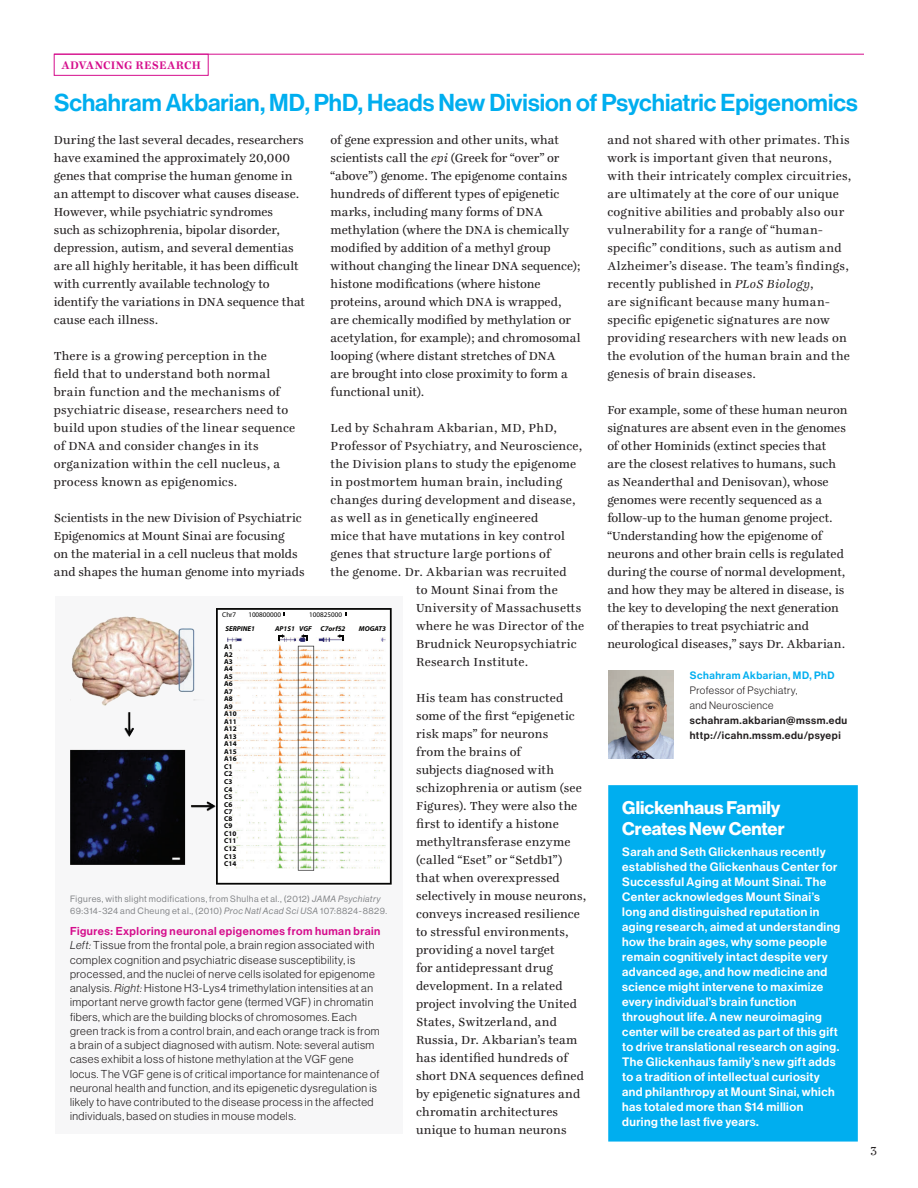
<style>
.page{position:relative;width:918px;height:1188px;background:#fff}
.page>*{position:absolute;margin:0;border:0;box-sizing:border-box;transform-origin:0 0}
.t1{font:24px "N Haas Grotesk DS Std 65 Md";color:#00aeef}
.t2{font:18px/21px "N Haas Grotesk DS Std 75 Bd";color:#fff}
.t3{font:12.75px/18px "Ingeborg";letter-spacing:.015em;color:#231f20}
.t4{font:12.75px "Ingeborg";letter-spacing:.035em;color:#231f20}
.t5{font:12px/15px "N Haas Grotesk DS Std 65 Md";letter-spacing:.035em;color:#fff}
.t6{font:700 12px "Ingeborg";letter-spacing:.015em;color:#d50d8c}
.t7{font:11.25px/14.2px "N Haas Grotesk DS Std 45 Lt";letter-spacing:.045em;color:#231f20}
.t8{font:11.25px "N Haas Grotesk DS Std 65 Md";letter-spacing:.045em;color:#d50d8c}
.t9{font:10.5px/15px "N Haas Grotesk DS Std 65 Md";letter-spacing:.05em;color:#231f20}
.t10{font:10.5px/15px "N Haas Grotesk DS Std 45 Lt";letter-spacing:.045em;color:#231f20}
.t11{font:10.5px "N Haas Grotesk DS Std 65 Md";letter-spacing:.05em;color:#00aeef}
.t12{font:9px/12px "N Haas Grotesk DS Std 55 Rg";letter-spacing:.05em;color:#808285}
.t13{font:700 7.05px/7.5px "Myriad";color:#050504}
.t14{font:italic 700 7.05px "Myriad";color:#050504}
.t15{font:7.05px "Myriad";color:#050504}
.s1{font-style:italic}
.s2{font-family:"N Haas Grotesk DS Std 56 It"}
.s3{font-family:"N Haas Grotesk DS Std 46 Lt It"}
</style>
<div class="page">
<div style="left:608px;top:785px;width:250px;height:357px;background:#00aeef"></div>
<hr style="left:54px;top:54px;width:810px;height:1px;background:#d50d8c">
<div style="left:54px;top:54px;width:154px;height:22px;border:1px solid #d50d8c"></div>
<img style="left:608px;top:671px;width:66px;height:88px">
<div style="left:55px;top:596px;width:348px;height:538px;background:#f7f7f8"></div>
<img style="left:70px;top:617px;width:145px;height:247px">
<svg style="left:216px;top:608px;width:176px;height:277px"></svg>
<p class="t6" style="left:61px;top:58px;width:141px">ADVANCING RESEARCH</p>
<h1 class="t1" style="left:54px;top:89px;width:805px">Schahram Akbarian, MD, PhD, Heads New Division of Psychiatric Epigenomics</h1>
<p class="t3" style="left:331px;top:131px;width:252px">of gene expression and other units, what scientists call the <span class="s1">epi</span> (Greek for “over” or “above”) genome. The epigenome contains hundreds of different types of epigenetic marks, including many forms of DNA methylation (where the DNA is chemically modified by addition of a methyl group without changing the linear DNA sequence); histone modifications (where histone proteins, around which DNA is wrapped, are chemically modified by methylation or acetylation, for example); and chromosomal looping (where distant stretches of DNA<br>are brought into close proximity to form a functional unit).</p>
<p class="t4" style="left:331px;top:420px;width:228px">Led by Schahram Akbarian, MD, PhD,</p>
<p class="t3" style="left:331px;top:437px;width:253px">Professor of Psychiatry, and Neuroscience,</p>
<p class="t3" style="left:331px;top:455px;width:247px">the Division plans to study the epigenome</p>
<p class="t3" style="left:331px;top:473px;width:233px">in postmortem human brain, including</p>
<p class="t3" style="left:331px;top:491px;width:247px">changes during development and disease,</p>
<p class="t3" style="left:331px;top:509px;width:209px">as well as in genetically engineered</p>
<p class="t3" style="left:331px;top:527px;width:236px">mice that have mutations in key control</p>
<p class="t3" style="left:331px;top:545px;width:222px">genes that structure large portions of</p>
<p class="t3" style="left:331px;top:563px;width:238px">the genome. Dr. Akbarian was recruited</p>
<p class="t3" style="left:416px;top:581px;width:143px">to Mount Sinai from the</p>
<p class="t3" style="left:416px;top:599px;width:167px">University of Massachusetts</p>
<p class="t3" style="left:416px;top:617px;width:170px">where he was Director of the</p>
<p class="t3" style="left:416px;top:635px;width:162px">Brudnick Neuropsychiatric</p>
<p class="t3" style="left:416px;top:653px;width:114px">Research Institute.</p>
<p class="t3" style="left:416px;top:689px;width:172px">His team has constructed some of the first “epigenetic risk maps” for neurons<br>from the brains of<br>subjects diagnosed with schizophrenia or autism (see<br>Figures). They were also the first to identify a histone methyltransferase enzyme (called “Eset” or “Setdb1”) that when overexpressed selectively in mouse neurons, conveys increased resilience to stressful environments, providing a novel target<br>for antidepressant drug development. In a related project involving the United<br>States, Switzerland, and<br>Russia, Dr. Akbarian’s team has identified hundreds of short DNA sequences defined by epigenetic signatures and chromatin architectures unique to human neurons</p>
<p class="t3" style="left:54px;top:131px;width:253px">During the last several decades, researchers have examined the approximately 20,000 genes that comprise the human genome in an attempt to discover what causes disease.<br>However, while psychiatric syndromes<br>such as schizophrenia, bipolar disorder, depression, autism, and several dementias are all highly heritable, it has been difficult with currently available technology to identify the variations in DNA sequence that cause each illness.</p>
<p class="t3" style="left:54px;top:347px;width:243px">There is a growing perception in the field that to understand both normal brain function and the mechanisms of psychiatric disease, researchers need to build upon studies of the linear sequence of DNA and consider changes in its organization within the cell nucleus, a process known as epigenomics.</p>
<p class="t3" style="left:54px;top:509px;width:252px">Scientists in the new Division of Psychiatric Epigenomics at Mount Sinai are focusing<br>on the material in a cell nucleus that molds and shapes the human genome into myriads</p>
<p class="t15" style="left:222px;top:611px;width:16px">Chr7</p>
<p class="t15" style="left:248px;top:611px;width:34px">100800000</p>
<p class="t15" style="left:309px;top:611px;width:34px">100825000</p>
<p class="t14" style="left:225px;top:624px;width:31px">SERPINE1</p>
<p class="t14" style="left:275px;top:624px;width:21px">AP1S1</p>
<p class="t14" style="left:321px;top:624px;width:26px">C7orf52</p>
<p class="t14" style="left:359px;top:624px;width:29px">MOGAT3</p>
<p class="t14" style="left:299px;top:624px;width:14px">VGF</p>
<p class="t13" style="left:224px;top:643px;width:10px;line-height:7.9px">A1<br>A2</p>
<p class="t13" style="left:224px;top:658px;width:14px">A3<br>A4<br>A5<br>A6<br>A7<br>A8<br>A9<br>A10<br>A11<br>A12<br>A13<br>A14<br>A15<br>A16</p>
<p class="t13" style="left:224px;top:764px;width:10px;line-height:6.6px">C1<br>C2</p>
<p class="t13" style="left:224px;top:778px;width:10px;line-height:7.9px">C3<br>C4</p>
<p class="t13" style="left:224px;top:792px;width:10px;line-height:8.4px">C5<br>C6</p>
<p class="t13" style="left:224px;top:809px;width:10px;line-height:6.8px">C7<br>C8</p>
<p class="t13" style="left:224px;top:822px;width:14px;line-height:7.9px">C9<br>C10</p>
<p class="t13" style="left:224px;top:837px;width:14px;line-height:8.1px;text-align:justify">C11<br>C12<br>C13</p>
<p class="t13" style="left:224px;top:860px;width:14px">C14</p>
<p class="t12" style="left:70px;top:893px;width:319px">Figures, with slight modifications, from Shulha et al., (2012) <span class="s2">JAMA Psychiatry<br></span>69:314-324 and Cheung et al., (2010) <span class="s2">Proc Natl Acad Sci USA</span> 107:8824-8829.</p>
<p class="t8" style="left:70px;top:925px;width:312px">Figures: Exploring neuronal epigenomes from human brain</p>
<p class="t7" style="left:70px;top:938px;width:311px"><span class="s3">Left:</span> Tissue from the frontal pole, a brain region associated with complex cognition and psychiatric disease susceptibility, is processed, and the nuclei of nerve cells isolated for epigenome analysis. <span class="s3">Right:</span> Histone H3-Lys4 trimethylation intensities at an important nerve growth factor gene (termed VGF) in chromatin fibers, which are the building blocks of chromosomes. Each green track is from a control brain, and each orange track is from a brain of a subject diagnosed with autism. Note: several autism cases exhibit a loss of histone methylation at the VGF gene locus. The VGF gene is of critical importance for maintenance of neuronal health and function, and its epigenetic dysregulation is likely to have contributed to the disease process in the affected individuals, based on studies in mouse models.</p>
<p class="t3" style="left:607px;top:131px;width:246px">and not shared with other primates. This work is important given that neurons, with their intricately complex circuitries, are ultimately at the core of our unique cognitive abilities and probably also our vulnerability for a range of “human&shy;specific” conditions, such as autism and Alzheimer’s disease. The team’s findings, recently published in <span class="s1">PLoS Biology</span>,<br>are significant because many human&shy;specific epigenetic signatures are now providing researchers with new leads on the evolution of the human brain and the genesis of brain diseases.</p>
<p class="t3" style="left:607px;top:401px;width:242px">For example, some of these human neuron signatures are absent even in the genomes of other Hominids (extinct species that are the closest relatives to humans, such as Neanderthal and Denisovan), whose genomes were recently sequenced as a follow-up to the human genome project. “Understanding how the epigenome of neurons and other brain cells is regulated during the course of normal development, and how they may be altered in disease, is the key to developing the next generation of therapies to treat psychiatric and neurological diseases,” says Dr. Akbarian.</p>
<p class="t11" style="left:690px;top:669px;width:146px">Schahram Akbarian, MD, PhD</p>
<p class="t10" style="left:690px;top:683px;width:109px">Professor of Psychiatry, and Neuroscience</p>
<p class="t9" style="left:690px;top:713px;width:159px">schahram.akbarian@mssm.edu http://icahn.mssm.edu/psyepi</p>
<h2 class="t2" style="left:622px;top:798px;width:164px">Glickenhaus Family<br>Creates New Center</h2>
<p class="t5" style="left:622px;top:845px;width:220px">Sarah and Seth Glickenhaus recently established the Glickenhaus Center for Successful Aging at Mount Sinai. The Center acknowledges Mount Sinai’s long and distinguished reputation in aging research, aimed at understanding how the brain ages, why some people remain cognitively intact despite very advanced age, and how medicine and science might intervene to maximize every individual’s brain function throughout life. A new neuroimaging center will be created as part of this gift to drive translational research on aging.<br>The Glickenhaus family’s new gift adds to a tradition of intellectual curiosity and philanthropy at Mount Sinai, which has totaled more than $14 million during the last five years.</p>
<p class="t3" style="left:870px;top:1142px;width:8px">3</p>
</div>
